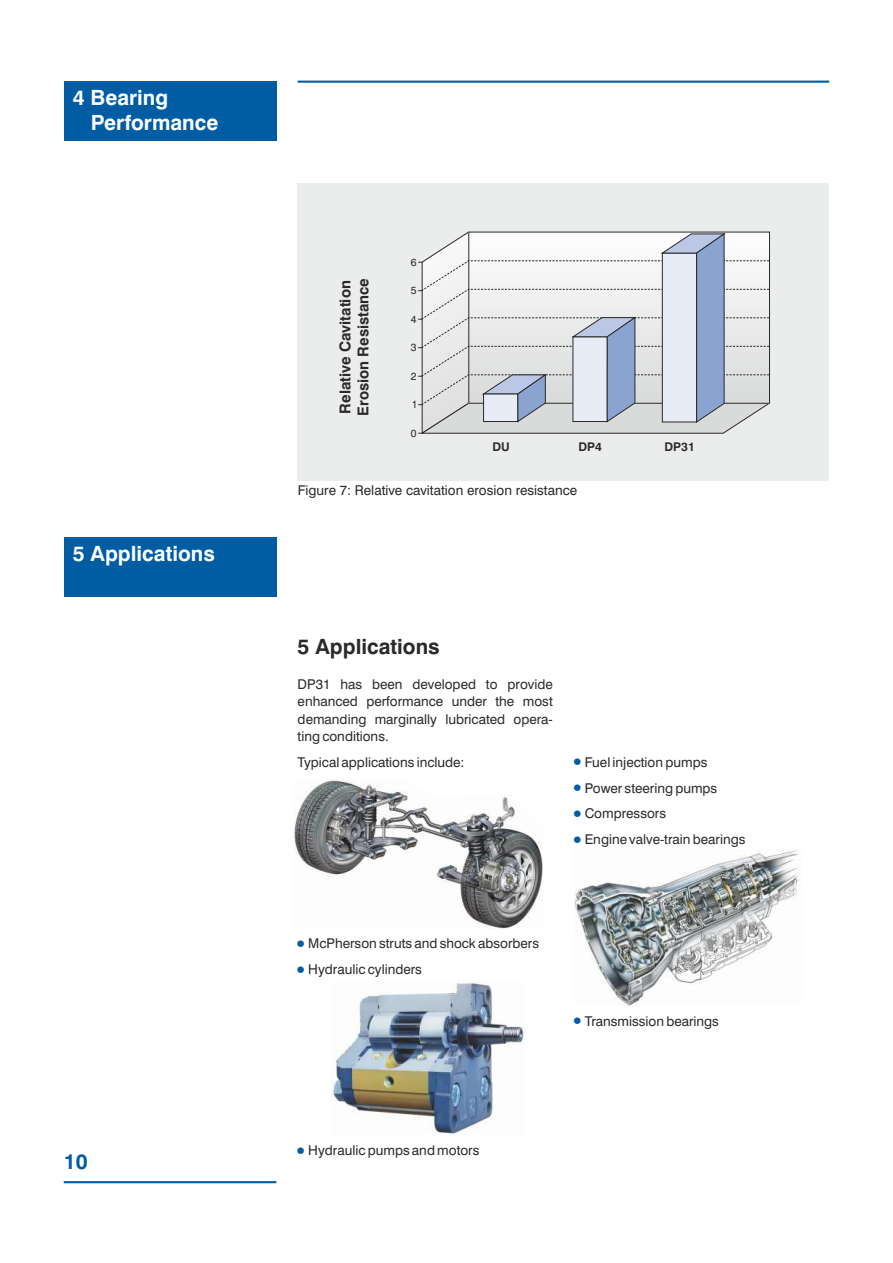
<style>
.page{position:relative;width:893px;height:1263px;background:#fff}
.page>*{position:absolute;margin:0;border:0;box-sizing:border-box;transform-origin:0 0}
.t1{font:700 21px/25.2px "Swiss 721 BT";color:#fefefe}
.t2{font:700 21px "Swiss 721 BT";color:#2b2a29}
.t3{font:700 21px "Swiss 721 BT";color:#005da4}
.t4{font:700 15px/18px "Swiss 721 BT";color:#2b2a29}
.t5{font:13.5px/26px "Swiss 721 BT";color:#2b2a29}
.t6{font:700 12px "Swiss 721 BT";color:#2b2a29}
.t7{font:10.5px "Swiss 721 BT";color:#2b2a29}
</style>
<div class="page">
<img style="left:294px;top:780px;width:249px;height:148px">
<img style="left:332px;top:980px;width:193px;height:154px">
<hr style="left:298px;top:81px;width:531px;height:2px;background:#005da4">
<hr style="left:64px;top:1181px;width:212px;height:2px;background:#005da4">
<div style="left:64px;top:81px;width:212px;height:59px;background:#005da4"></div>
<div style="left:64px;top:537px;width:212px;height:60px;background:#005da4"></div>
<div style="left:298px;top:183px;width:531px;height:297px;background:#ebecec"></div>
<svg style="left:418px;top:231px;width:352px;height:203px"></svg>
<img style="left:575px;top:850px;width:224px;height:155px">
<h1 class="t1" style="left:91px;top:87px;width:129px;text-indent:-18px">4 Bearing<br>Performance</h1>
<h1 class="t1" style="left:73px;top:543px;width:144px">5 Applications</h1>
<h1 class="t3" style="left:64px;top:1153px;width:25px">10</h1>
<p class="t4" style="left:338px;top:416px;width:139px;rotate:-90deg">Relative Cavitation<br>Erosion Resistance</p>
<p class="t7" style="left:411px;top:258px;width:7px">6</p>
<p class="t7" style="left:411px;top:286px;width:7px">5</p>
<p class="t7" style="left:411px;top:315px;width:7px">4</p>
<p class="t7" style="left:411px;top:343px;width:7px">3</p>
<p class="t7" style="left:411px;top:372px;width:7px">2</p>
<p class="t7" style="left:412px;top:400px;width:7px">1</p>
<p class="t7" style="left:411px;top:429px;width:7px">0</p>
<p class="t6" style="left:492px;top:442px;width:19px">DU</p>
<p class="t6" style="left:578px;top:442px;width:25px">DP4</p>
<p class="t6" style="left:664px;top:442px;width:32px">DP31</p>
<p class="t5" style="left:298px;top:478px;width:281px">Figure 7: Relative cavitation erosion resistance</p>
<h1 class="t2" style="left:298px;top:638px;width:144px">5 Applications</h1>
<p class="t5" style="left:298px;top:677px;width:257px;line-height:17.2px;text-align:justify">DP31 has been developed to provide enhanced performance under the most demanding marginally lubricated opera&shy;ting conditions.</p>
<p class="t5" style="left:298px;top:750px;width:168px">Typical applications include:</p>
<p class="t5" style="left:585px;top:750px;width:162px">Fuel injection pumps<br>Power steering pumps<br>Compressors<br>Engine valve-train bearings</p>
<p class="t5" style="left:308px;top:931px;width:232px">McPherson struts and shock absorbers<br>Hydraulic cylinders</p>
<p class="t5" style="left:585px;top:1009px;width:136px">Transmission bearings</p>
<p class="t5" style="left:308px;top:1139px;width:173px">Hydraulic pumps and motors</p>
</div>
